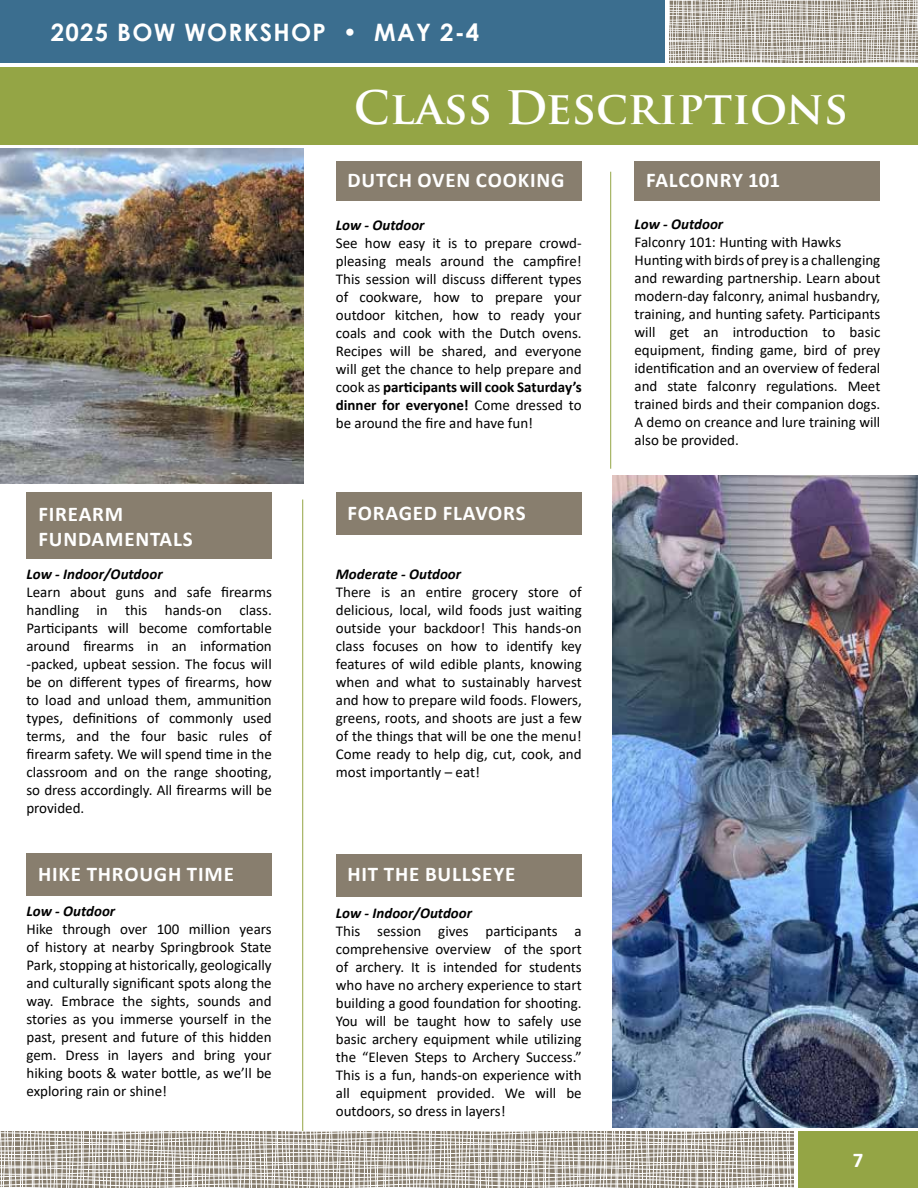
<style>
.page{position:relative;width:918px;height:1188px;background:#fff}
.page>*{position:absolute;margin:0;border:0;box-sizing:border-box;transform-origin:0 0}
.t1{font:700 45px "Trajan Pro";color:#fff}
.t2{font:700 24px "Century Gothic";letter-spacing:.05em;color:#fff}
.t3{font:700 21px/25.2px "Calibri";letter-spacing:.04em;color:#fff}
.t4{font:15px/18px "Calibri";color:#000;text-align:justify}
.t5{font:italic 700 15px "Calibri";color:#000}
.s1{font-weight:700}
</style>
<div class="page">
<div style="left:798px;top:1132px;width:120px;height:56px;background:#94a545"></div>
<div style="left:0;top:68px;width:918px;height:77px;background:#94a545"></div>
<div style="left:0;top:0;width:664px;height:63px;background:#3b6e8f"></div>
<svg style="left:669px;top:0;width:249px;height:63px;background:#bfb9b1"></svg>
<hr style="left:302px;top:500px;width:1px;height:652px;background:#94a545">
<hr style="left:610px;top:172px;width:1px;height:297px;background:#94a545">
<svg style="left:0;top:1132px;width:794px;height:56px"></svg>
<img style="left:612px;top:476px;width:306px;height:651px">
<img style="left:0;top:148px;width:303px;height:336px">
<div style="left:26px;top:853px;width:246px;height:43px;background:#887e6e"></div>
<div style="left:336px;top:854px;width:246px;height:42px;background:#887e6e"></div>
<div style="left:26px;top:492px;width:246px;height:67px;background:#887e6e"></div>
<div style="left:336px;top:161px;width:246px;height:40px;background:#887e6e"></div>
<div style="left:336px;top:492px;width:246px;height:43px;background:#887e6e"></div>
<div style="left:635px;top:161px;width:245px;height:40px;background:#887e6e"></div>
<h2 class="t2" style="left:51px;top:14px;width:430px">2025 BOW WORKSHOP • MAY 2-4</h2>
<h1 class="t1" style="left:354px;top:79px;width:496px">Class Descriptions</h1>
<h3 class="t3" style="left:38px;top:501px;width:156px">FIREARM<br>FUNDAMENTALS</h3>
<p class="t5" style="left:26px;top:563px;width:138px">Low - Indoor/Outdoor</p>
<p class="t4" style="left:26px;top:583px;width:247px">Learn about guns and safe firearms handling in this hands-on class.<br>Participants will become comfortable around firearms in an information -packed, upbeat session. The focus will be on different types of firearms, how to load and unload them, ammunition types, definitions of commonly used terms, and the four basic rules of firearm safety. We will spend time in the classroom and on the range shooting, so dress accordingly. All firearms will be provided.</p>
<h3 class="t3" style="left:38px;top:861px;width:197px">HIKE THROUGH TIME</h3>
<p class="t5" style="left:26px;top:900px;width:90px">Low - Outdoor</p>
<p class="t4" style="left:26px;top:920px;width:247px">Hike through over 100 million years of history at nearby Springbrook State Park, stopping at historically, geologically and culturally significant spots along the way. Embrace the sights, sounds and stories as you immerse yourself in the past, present and future of this hidden gem. Dress in layers and bring your hiking boots &amp; water bottle, as we’ll be exploring rain or shine!</p>
<h3 class="t3" style="left:347px;top:167px;width:219px">DUTCH OVEN COOKING</h3>
<p class="t5" style="left:336px;top:214px;width:90px">Low - Outdoor</p>
<p class="t4" style="left:336px;top:233px;width:247px">See how easy it is to prepare crowd&shy;pleasing meals around the campfire!<br>This session will discuss different types of cookware, how to prepare your outdoor kitchen, how to ready your coals and cook with the Dutch ovens.<br>Recipes will be shared, and everyone will get the chance to help prepare and cook as <span class="s1">participants will cook Saturday’s dinner for everyone!</span> Come dressed to be around the fire and have fun!</p>
<h3 class="t3" style="left:347px;top:500px;width:180px">FORAGED FLAVORS</h3>
<p class="t5" style="left:336px;top:563px;width:127px">Moderate - Outdoor</p>
<p class="t4" style="left:336px;top:582px;width:247px">There is an entire grocery store of delicious, local, wild foods just waiting outside your backdoor! This hands-on class focuses on how to identify key features of wild edible plants, knowing when and what to sustainably harvest and how to prepare wild foods. Flowers, greens, roots, and shoots are just a few of the things that will be one the menu!<br>Come ready to help dig, cut, cook, and most importantly – eat!</p>
<h3 class="t3" style="left:347px;top:861px;width:169px">HIT THE BULLSEYE</h3>
<p class="t5" style="left:336px;top:903px;width:138px">Low - Indoor/Outdoor</p>
<p class="t4" style="left:336px;top:922px;width:247px">This session gives participants a comprehensive overview of the sport of archery. It is intended for students who have no archery experience to start building a good foundation for shooting.<br>You will be taught how to safely use basic archery equipment while utilizing the “Eleven Steps to Archery Success.” This is a fun, hands-on experience with all equipment provided. We will be outdoors, so dress in layers!</p>
<h3 class="t3" style="left:646px;top:167px;width:135px">FALCONRY 101</h3>
<p class="t5" style="left:635px;top:214px;width:90px">Low - Outdoor</p>
<p class="t4" style="left:635px;top:233px;width:247px;text-align:left">Falconry 101: Hunting with Hawks Hunting with birds of prey is a challenging and rewarding partnership. Learn about modern-day falconry, animal husbandry, training, and hunting safety. Participants will get an introduction to basic equipment, finding game, bird of prey identification and an overview of federal and state falconry regulations. Meet trained birds and their companion dogs.<br>A demo on creance and lure training will also be provided.</p>
<h3 class="t3" style="left:853px;top:1147px;width:12px">7</h3>
</div>
